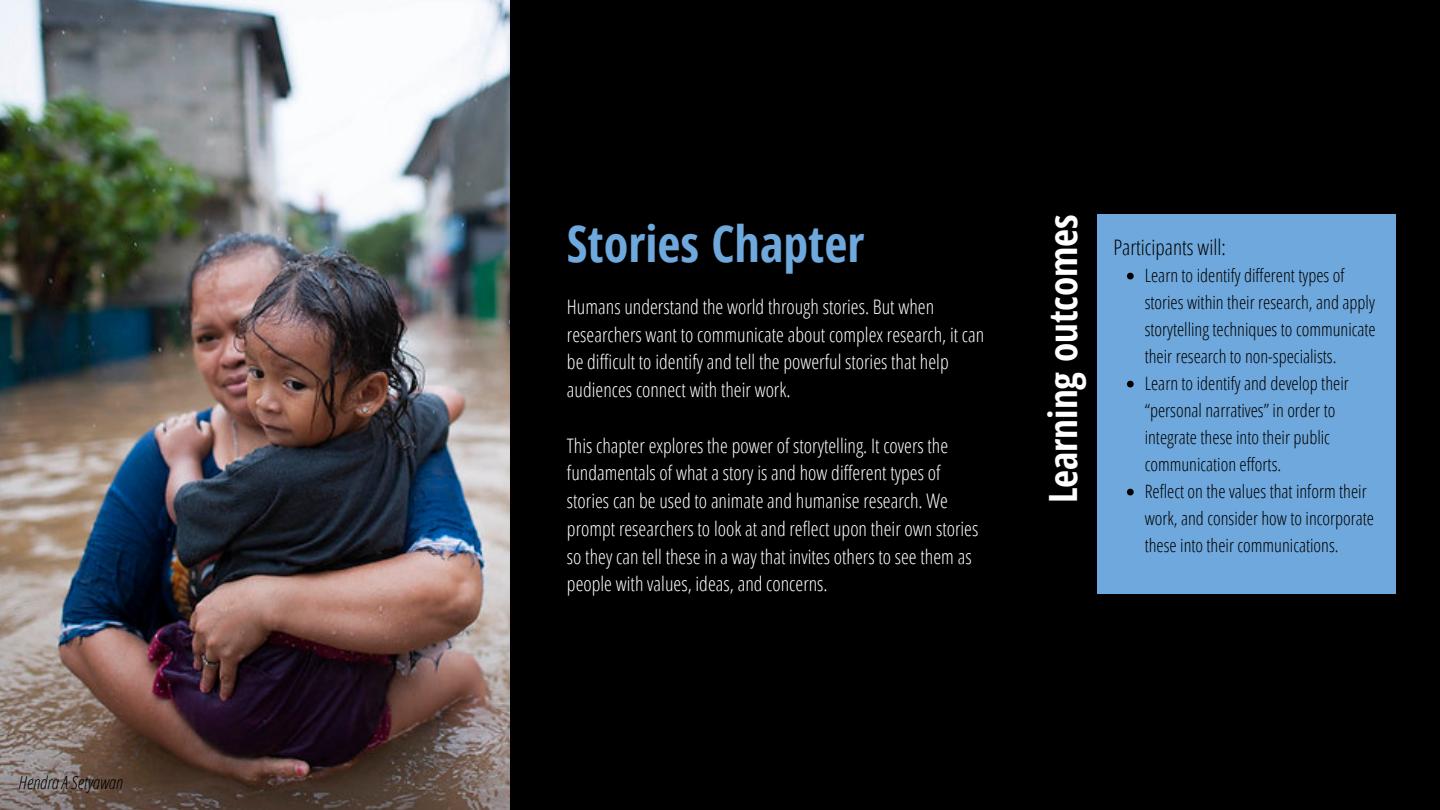
<style>
.page{position:relative;width:1440px;height:810px;background:#000}
.page>*{position:absolute;margin:0;border:0;box-sizing:border-box;transform-origin:0 0}
.t1{font:700 50px "Open Sans Condensed";color:#6fa8dc}
.t2{font:700 39px "Open Sans Condensed";color:#fff}
.t3{font:300 21.4px "Open Sans Condensed";color:#000}
.t4{font:300 20px/27.8px "Open Sans Condensed";color:#fff}
.t5{font:300 18.4px/27px "Open Sans Condensed";color:#000}
.t6{font:italic 300 18px "Open Sans Condensed";color:#000}
</style>
<div class="page">
<img style="left:0;top:0;width:510px;height:810px">
<div style="left:1097px;top:214px;width:299px;height:379px;background:#6fa8dc"></div>
<svg style="left:1127px;top:273px;width:7px;height:6px"></svg>
<svg style="left:1127px;top:381px;width:7px;height:6px"></svg>
<svg style="left:1127px;top:489px;width:7px;height:6px"></svg>
<p class="t6" style="left:19px;top:770px;width:106px">Hendra A Setyawan</p>
<p class="t1" style="left:567px;top:209px;width:299px">Stories Chapter</p>
<p class="t2" style="left:1035px;top:503px;width:291px;rotate:-90deg">Learning outcomes</p>
<p class="t4" style="left:567px;top:292px;width:419px">Humans understand the world through stories. But when researchers want to communicate about complex research, it can be difficult to identify and tell the powerful stories that help audiences connect with their work.</p>
<p class="t4" style="left:567px;top:431px;width:413px">This chapter explores the power of storytelling. It covers the fundamentals of what a story is and how different types of stories can be used to animate and humanise research. We prompt researchers to look at and reflect upon their own stories so they can tell these in a way that invites others to see them as people with values, ideas, and concerns.</p>
<p class="t3" style="left:1113px;top:233px;width:114px">Participants will:</p>
<p class="t5" style="left:1145px;top:262px;width:233px">Learn to identify different types of stories within their research, and apply storytelling techniques to communicate their research to non-specialists.</p>
<p class="t5" style="left:1145px;top:370px;width:206px">Learn to identify and develop their “personal narratives” in order to integrate these into their public communication efforts.</p>
<p class="t5" style="left:1145px;top:478px;width:231px">Reflect on the values that inform their work, and consider how to incorporate these into their communications.</p>
</div>
